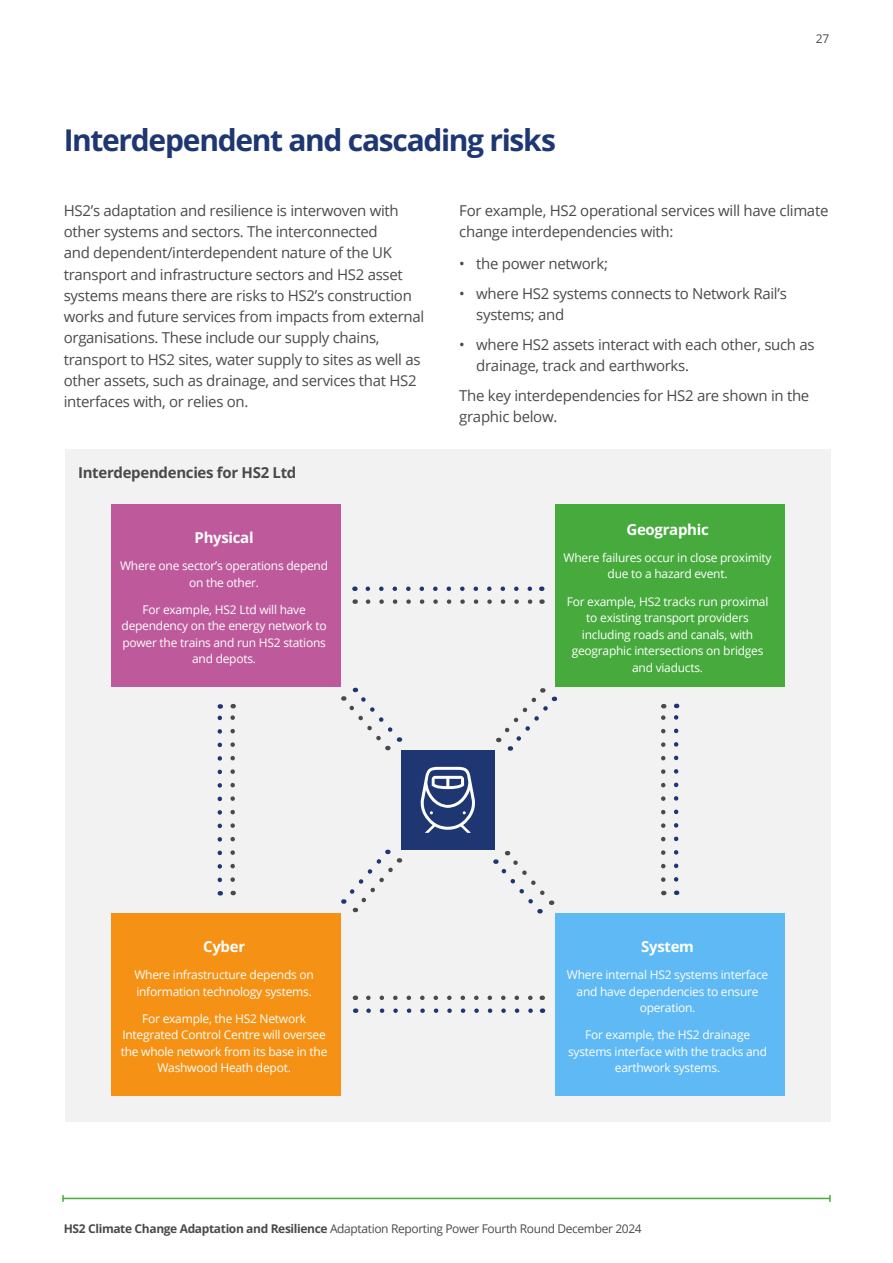
<style>
.page{position:relative;width:893px;height:1263px;background:#fff}
.page>*{position:absolute;margin:0;border:0;box-sizing:border-box;transform-origin:0 0}
.PageTitle{font:700 30px "Open Sans";letter-spacing:-.045em;color:#1e3773}
.Bodytext{font:15px/21.3px "Open Sans";letter-spacing:-.02em;color:#4a4a49}
.Heading2{font:700 15px "Open Sans";letter-spacing:-.02em;color:#fff}
.Figure_SupportingCopy{font:700 15px "Open Sans";letter-spacing:-.02em;color:#4a4a49}
.Heading2-2{font:12px/16.5px "Open Sans";letter-spacing:-.02em;color:#fff;text-align:center}
.t1{font:12px "Open Sans";letter-spacing:-.03em;color:#4a4a49}
.s1{font-weight:700}
</style>
<div class="page">
<hr style="left:63px;top:1198px;width:767px;height:1px;background:#46aa3c">
<svg style="left:62px;top:1195px;width:2px;height:7px"></svg>
<svg style="left:829px;top:1195px;width:2px;height:7px"></svg>
<div style="left:65px;top:449px;width:766px;height:673px;background:#f2f2f2"></div>
<svg style="left:674px;top:704px;width:4px;height:175px"></svg>
<svg style="left:341px;top:688px;width:59px;height:62px"></svg>
<svg style="left:368px;top:1008px;width:165px;height:5px"></svg>
<svg style="left:368px;top:995px;width:165px;height:5px"></svg>
<div style="left:111px;top:504px;width:230px;height:183px;background:#be5a9b"></div>
<div style="left:555px;top:504px;width:229px;height:183px;background:#46aa3c"></div>
<div style="left:555px;top:913px;width:229px;height:183px;background:#5fb9f5"></div>
<div style="left:111px;top:913px;width:230px;height:183px;background:#f59114"></div>
<svg style="left:230px;top:704px;width:5px;height:176px"></svg>
<svg style="left:218px;top:704px;width:4px;height:176px"></svg>
<svg style="left:368px;top:599px;width:165px;height:5px"></svg>
<svg style="left:368px;top:586px;width:164px;height:5px"></svg>
<svg style="left:661px;top:704px;width:4px;height:176px"></svg>
<div style="left:401px;top:750px;width:93px;height:99px;background:#1e3773"></div>
<svg style="left:421px;top:767px;width:54px;height:66px"></svg>
<svg style="left:493px;top:851px;width:59px;height:62px"></svg>
<svg style="left:498px;top:688px;width:58px;height:63px"></svg>
<svg style="left:343px;top:850px;width:58px;height:62px"></svg>
<p class="PageTitle" style="left:64px;top:119px;width:494px">Interdependent and cascading risks</p>
<p class="t1" style="left:816px;top:30px;width:15px">27</p>
<p class="Bodytext" style="left:64px;top:199px;width:362px">HS2’s adaptation and resilience is interwoven with other systems and sectors. The interconnected<br>and dependent/interdependent nature of the UK transport and infrastructure sectors and HS2 asset systems means there are risks to HS2’s construction works and future services from impacts from external organisations. These include our supply chains, transport to HS2 sites, water supply to sites as well as other assets, such as drainage, and services that HS2 interfaces with, or relies on.</p>
<p class="Bodytext" style="left:459px;top:199px;width:371px">For example, HS2 operational services will have climate change interdependencies with:</p>
<p class="Bodytext" style="left:459px;top:252px;width:150px">• the power network;</p>
<p class="Bodytext" style="left:476px;top:282px;width:312px;text-indent:-17px">• where HS2 systems connects to Network Rail’s systems; and</p>
<p class="Bodytext" style="left:476px;top:333px;width:340px;text-indent:-17px">• where HS2 assets interact with each other, such as drainage, track and earthworks.</p>
<p class="Bodytext" style="left:459px;top:384px;width:352px">The key interdependencies for HS2 are shown in the graphic below.</p>
<p class="Figure_SupportingCopy" style="left:78px;top:462px;width:220px">Interdependencies for HS2 Ltd</p>
<p class="Heading2" style="left:195px;top:527px;width:61px">Physical</p>
<p class="Heading2-2" style="left:120px;top:557px;width:209px">Where one sector’s operations depend on the other.</p>
<p class="Heading2-2" style="left:122px;top:601px;width:207px">For example, HS2 Ltd will have dependency on the energy network to power the trains and run HS2 stations and depots.</p>
<p class="Heading2" style="left:203px;top:936px;width:44px">Cyber</p>
<p class="Heading2-2" style="left:134px;top:966px;width:181px;text-align:left">Where infrastructure depends on information technology systems.</p>
<p class="Heading2-2" style="left:121px;top:1010px;width:208px">For example, the HS2 Network<br>Integrated Control Centre will oversee the whole network from its base in the<br>Washwood Heath depot.</p>
<p class="Heading2" style="left:626px;top:519px;width:84px">Geographic</p>
<p class="Heading2-2" style="left:564px;top:549px;width:209px">Where failures occur in close proximity due to a hazard event.</p>
<p class="Heading2-2" style="left:567px;top:593px;width:203px">For example, HS2 tracks run proximal to existing transport providers including roads and canals, with geographic intersections on bridges and viaducts.</p>
<p class="Heading2" style="left:641px;top:936px;width:54px">System</p>
<p class="Heading2-2" style="left:567px;top:966px;width:203px">Where internal HS2 systems interface and have dependencies to ensure operation.</p>
<p class="Heading2-2" style="left:568px;top:1026px;width:201px">For example, the HS2 drainage systems interface with the tracks and earthwork systems.</p>
<p class="t1" style="left:64px;top:1221px;width:579px"><span class="s1">HS2 Climate Change Adaptation and Resilience</span> Adaptation Reporting Power Fourth Round December 2024</p>
</div>
